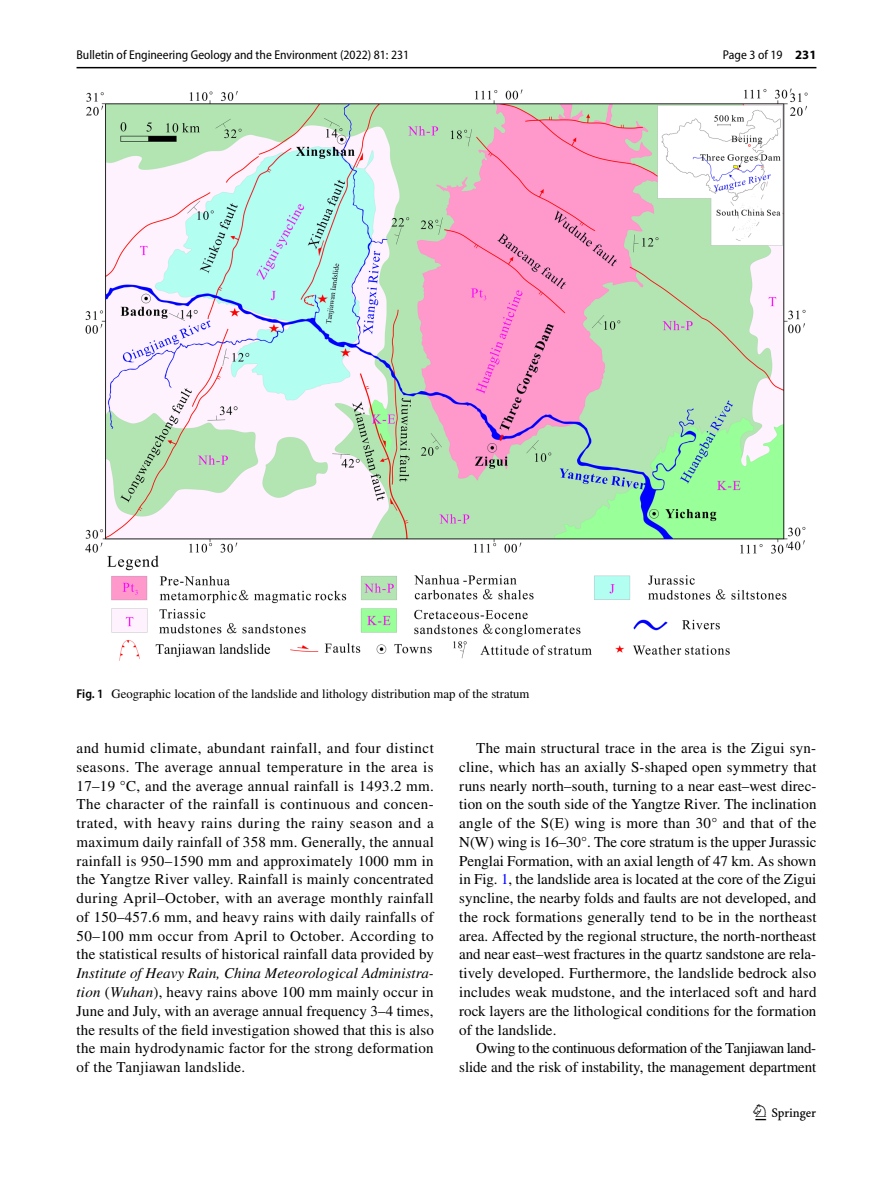
<style>
.page{position:relative;width:893px;height:1187px;background:#fff}
.page>*{position:absolute;margin:0;border:0;box-sizing:border-box;transform-origin:0 0}
.t1{font:22.5px "Springnew Regular 3";color:#000}
.t2{font:15px/18.8px "STIX";letter-spacing:.005em;color:#000;text-align:justify}
.t3{font:12.75px "STIX";color:#000}
.t4{font:semi-condensed 12.75px "Myriad Pro";color:#000}
.s1{font-weight:700;font-stretch:normal}
.s2{font-family:"Myriad Pro";font-weight:600;font-stretch:semi-condensed}
.s3{font-style:italic}
.s4{color:#00f}
</style>
<div class="page">
<hr style="left:77px;top:67px;width:739px;height:1px;background:#000">
<img style="left:85px;top:88px;width:723px;height:573px">
<p class="t4" style="left:77px;top:48px;width:334px">Bulletin of Engineering Geology and the Environment (2022) 81: 231</p>
<p class="t4" style="left:723px;top:48px;width:95px">Page 3 of 19 <span class="s1">231</span></p>
<p class="t3" style="left:77px;top:684px;width:454px"><span class="s2">Fig. 1</span> Geographic location of the landslide and lithology distribution map of the stratum</p>
<p class="t2" style="left:77px;top:739px;width:359px">and humid climate, abundant rainfall, and four distinct seasons. The average annual temperature in the area is 17–19 °C, and the average annual rainfall is 1493.2 mm.<br>The character of the rainfall is continuous and concen&shy;trated, with heavy rains during the rainy season and a maximum daily rainfall of 358 mm. Generally, the annual rainfall is 950–1590 mm and approximately 1000 mm in the Yangtze River valley. Rainfall is mainly concentrated during April–October, with an average monthly rainfall of 150–457.6 mm, and heavy rains with daily rainfalls of 50–100 mm occur from April to October. According to the statistical results of historical rainfall data provided by</p>
<p class="t2" style="left:77px;top:964px;width:359px"><span class="s3">Institute of Heavy Rain, China Meteorological Administra&shy;tion</span> (<span class="s3">Wuhan</span>), heavy rains above 100 mm mainly occur in June and July, with an average annual frequency 3–4 times, the results of the field investigation showed that this is also the main hydrodynamic factor for the strong deformation of the Tanjiawan landslide.</p>
<p class="t2" style="left:459px;top:739px;width:359px;text-indent:17px">The main structural trace in the area is the Zigui syn&shy;cline, which has an axially S-shaped open symmetry that runs nearly north–south, turning to a near east–west direc&shy;tion on the south side of the Yangtze River. The inclination angle of the S(E) wing is more than 30° and that of the N(W) wing is 16–30°. The core stratum is the upper Jurassic Penglai Formation, with an axial length of 47 km. As shown in Fig. <span class="s4">1</span>, the landslide area is located at the core of the Zigui syncline, the nearby folds and faults are not developed, and the rock formations generally tend to be in the northeast area. Affected by the regional structure, the north-northeast and near east–west fractures in the quartz sandstone are rela&shy;tively developed. Furthermore, the landslide bedrock also includes weak mudstone, and the interlaced soft and hard rock layers are the lithological conditions for the formation of the landslide.</p>
<p class="t2" style="left:459px;top:1039px;width:359px;text-align:right">Owing to the continuous deformation of the Tanjiawan land&shy;slide and the risk of instability, the management department</p>
<h1 class="t1" style="left:755px;top:1104px;width:62px">1 3</h1>
</div>
